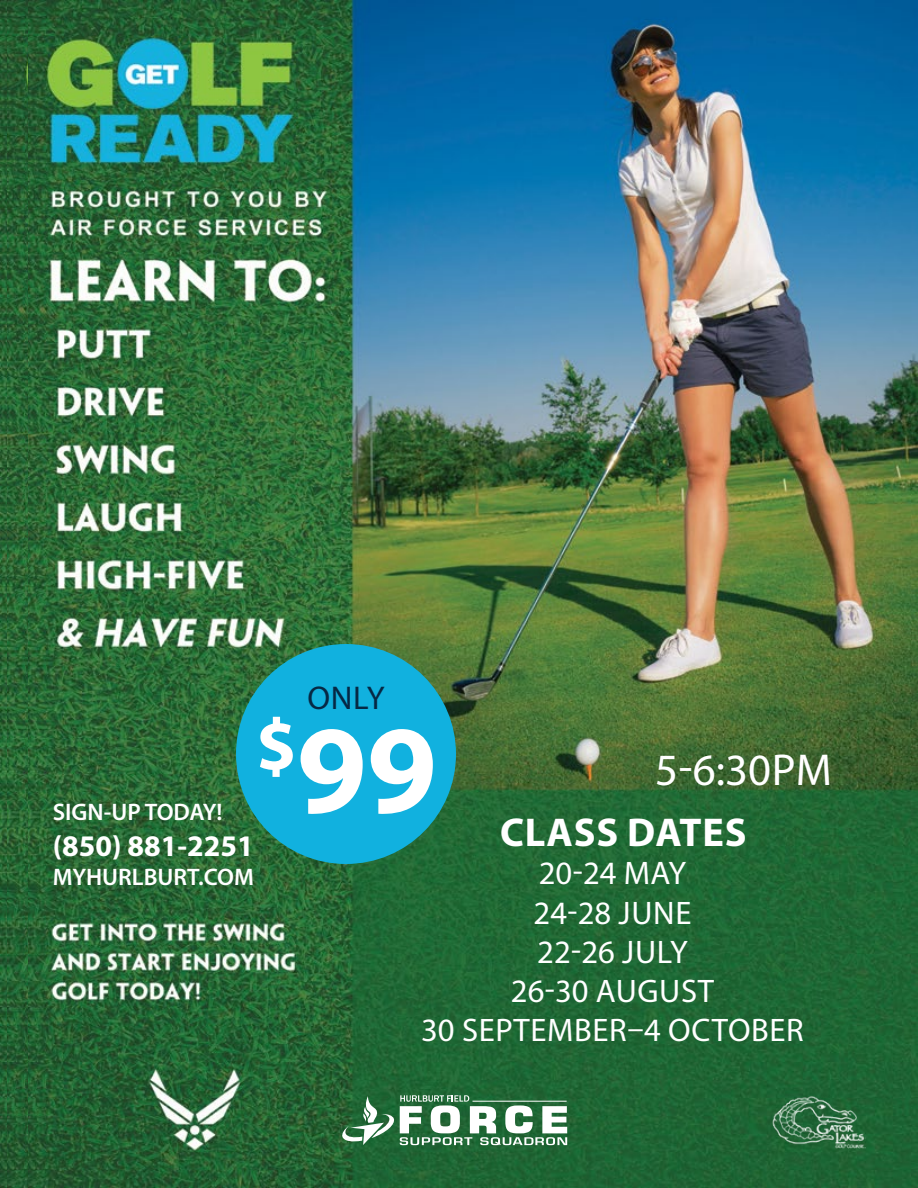
<style>
.page{position:relative;width:918px;height:1188px;background:#fff}
.page>*{position:absolute;margin:0;border:0;box-sizing:border-box;transform-origin:0 0}
.t1{font:700 126.45px "Myriad Pro";color:#fff}
.t2{font:44.85px "Myriad Pro";color:#fff}
.t3{font:700 40.35px "Myriad Pro";letter-spacing:.02em;color:#fff}
.t4{font:33px "Myriad Pro";color:#062844}
.t5{font:32.7px/39.3px "Myriad Pro";letter-spacing:.02em;color:#fff;text-align:center}
.t6{font:700 30px "Myriad Pro";color:#fff}
.t7{font:600 24px "Myriad Pro";color:#fff}
</style>
<div class="page">
<img style="left:8px;top:0;width:20px;height:1188px">
<img style="left:28px;top:0;width:890px;height:1188px">
<img style="left:772px;top:1095px;width:94px;height:53px">
<svg style="left:342px;top:1095px;width:225px;height:50px"></svg>
<div style="left:236px;top:644px;width:220px;height:220px;background:#11b1df;border-radius:50%"></div>
<p class="t4" style="left:307px;top:678px;width:79px">ONLY</p>
<h1 class="t1" style="left:256px;top:688px;width:183px"><sup>$</sup>99</h1>
<h2 class="t2" style="left:655px;top:742px;width:178px">5-6:30PM</h2>
<p class="t3" style="left:500px;top:806px;width:248px">CLASS DATES</p>
<p class="t7" style="left:53px;top:797px;width:171px">SIGN-UP TODAY!</p>
<p class="t6" style="left:53px;top:826px;width:203px">(850) 881-2251</p>
<p class="t7" style="left:53px;top:861px;width:203px">MYHURLBURT.COM</p>
<p class="t5" style="left:421px;top:853px;width:384px">20-24 MAY<br>24-28 JUNE<br>22-26 JULY<br>26-30 AUGUST<br>30 SEPTEMBER–4 OCTOBER</p>
</div>
